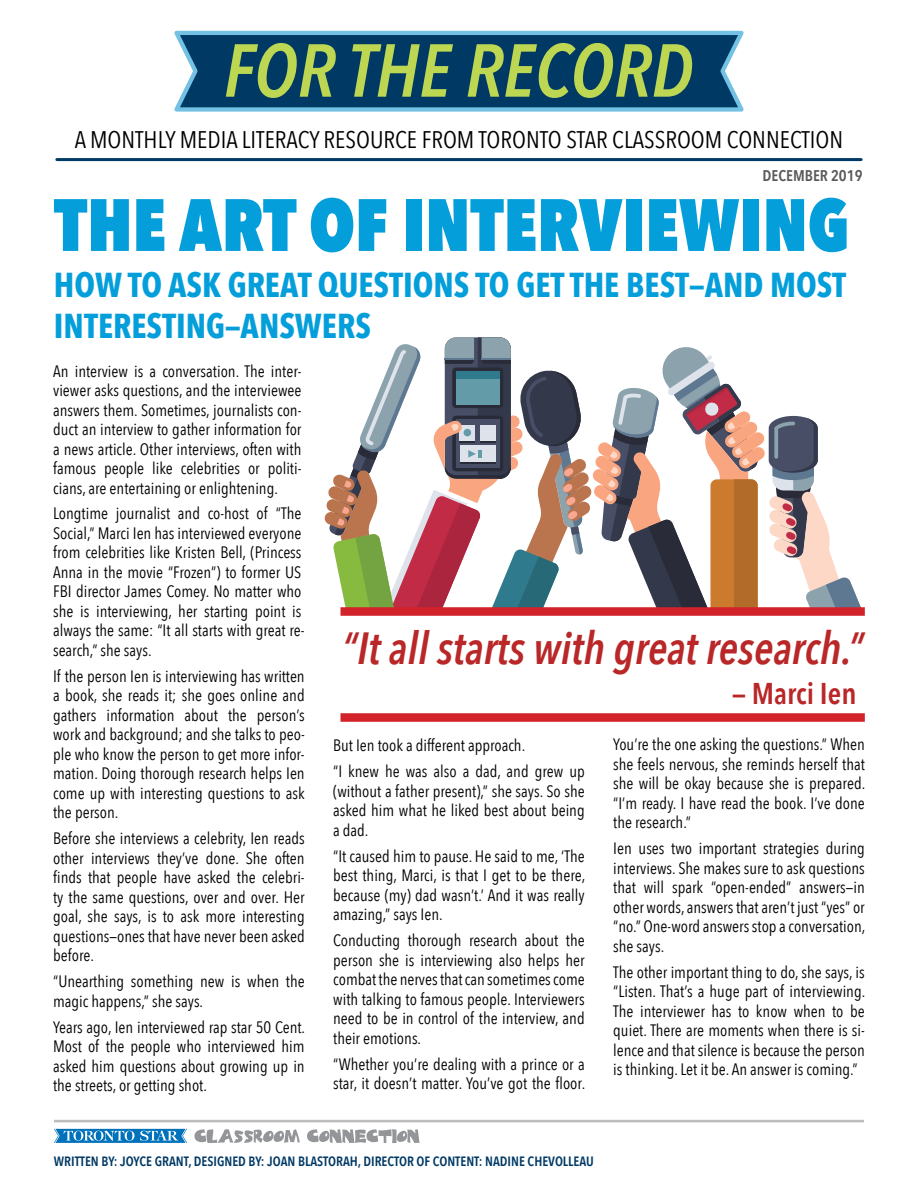
<style>
.page{position:relative;width:918px;height:1188px;background:#fff}
.page>*{position:absolute;margin:0;border:0;box-sizing:border-box;transform-origin:0 0}
.t1{font:italic 600 74.1px "Avenir Next Condensed";color:#bdd753}
.t2{font:800 73.2px "Avenir Next Condensed";color:#049fdb}
.t3{font:italic 600 45px "Avenir Next Condensed";color:#ba2728}
.t4{font:700 34.5px/41.4px "Avenir Next Condensed";color:#049fdb}
.t5{font:600 30px "Avenir Next Condensed";color:#ba2728}
.t6{font:24px "Avenir Next Condensed";color:#000}
.t7{font:16.5px/19.5px "Avenir Next Condensed";color:#000;text-align:justify}
.t8{font:600 15.45px "Avenir Next Condensed";color:#595959}
.t9{font:600 13.5px "Avenir Next Condensed";color:#003964}
</style>
<div class="page">
<svg style="left:325px;top:337px;width:536px;height:270px"></svg>
<div style="left:340px;top:607px;width:525px;height:9px;background:#d2232a"></div>
<div style="left:340px;top:713px;width:525px;height:9px;background:#d2232a"></div>
<hr style="left:54px;top:1120px;width:810px;height:2px;background:#bdbdbd">
<svg style="left:195px;top:1129px;width:105px;height:14px"></svg>
<svg style="left:307px;top:1129px;width:112px;height:14px"></svg>
<svg style="left:54px;top:1129px;width:133px;height:14px;background:#3e94cc"></svg>
<hr style="left:57px;top:158px;width:804px;height:3px;background:#003964">
<svg style="left:174px;top:30px;width:570px;height:82px;background:#19527a"></svg>
<h1 class="t1" style="left:223px;top:26px;width:471px">For the Record</h1>
<h3 class="t6" style="left:75px;top:120px;width:29px">A monthly</h3>
<h3 class="t6" style="left:180px;top:120px;width:346px">m edia literacy resou rce from Toronto</h3>
<h3 class="t6" style="left:566px;top:120px;width:69px">Star Class</h3>
<h3 class="t6" style="left:665px;top:120px;width:27px">room</h3>
<h3 class="t6" style="left:727px;top:120px;width:75px">Conn ection</h3>
<p class="t8" style="left:763px;top:162px;width:102px">DECEMBER 2019</p>
<h2 class="t2" style="left:54px;top:180px;width:797px">THE ART OF INTERVIEWING</h2>
<h3 class="t4" style="left:54px;top:264px;width:794px">HOW TO ASK GREAT QUESTIONS TO GET THE BEST—AND MOST<br>INTERESTING—ANSWERS</h3>
<p class="t7" style="left:53px;top:360px;width:250px">An interview is a conversation. The inter&shy;viewer asks questions, and the interviewee answers them. Sometimes, journalists con&shy;duct an interview to gather information for a news article. Other interviews, often with famous people like celebrities or politi&shy;cians, are entertaining or enlightening.</p>
<p class="t7" style="left:53px;top:503px;width:253px;text-align:left">Longtime journalist and co-host of “The Social,” Marci Ien has interviewed everyone from celebrities like Kristen Bell, (Princess Anna in the movie “Frozen”) to former US FBI director James Comey. No matter who she is interviewing, her starting point is always the same: “It all starts with great re&shy;search,” she says.</p>
<p class="t7" style="left:53px;top:666px;width:253px">If the person Ien is interviewing has written a book, she reads it; she goes online and gathers information about the person’s work and background; and she talks to peo&shy;ple who know the person to get more infor&shy;mation. Doing thorough research helps Ien come up with interesting questions to ask the person.</p>
<p class="t7" style="left:53px;top:828px;width:253px">Before she interviews a celebrity, Ien reads other interviews they’ve done. She often finds that people have asked the celebri&shy;ty the same questions, over and over. Her goal, she says, is to ask more interesting questions—ones that have never been asked before.</p>
<p class="t7" style="left:53px;top:971px;width:253px">“Unearthing something new is when the magic happens,” she says.</p>
<p class="t7" style="left:53px;top:1016px;width:254px">Years ago, Ien interviewed rap star 50 Cent.<br>Most of the people who interviewed him asked him questions about growing up in the streets, or getting shot.</p>
<h3 class="t3" style="left:342px;top:621px;width:523px">“It all starts with great research.”</h3>
<h3 class="t5" style="left:732px;top:667px;width:126px">— MARCI IEN</h3>
<p class="t7" style="left:333px;top:732px;width:253px;line-height:26px">But Ien took a different approach.<br>“I knew he was also a dad, and grew up</p>
<p class="t7" style="left:333px;top:780px;width:253px">(without a father present),” she says. So she asked him what he liked best about being a dad.</p>
<p class="t7" style="left:333px;top:845px;width:254px">“It caused him to pause. He said to me, ‘The best thing, Marci, is that I get to be there, because (my) dad wasn’t.’ And it was really amazing,” says Ien.</p>
<p class="t7" style="left:333px;top:930px;width:253px">Conducting thorough research about the person she is interviewing also helps her combat the nerves that can sometimes come with talking to famous people. Interviewers need to be in control of the interview, and their emotions.</p>
<p class="t7" style="left:333px;top:1053px;width:254px">“Whether you’re dealing with a prince or a star, it doesn’t matter. You’ve got the floor.</p>
<p class="t7" style="left:613px;top:734px;width:254px">You’re the one asking the questions.” When she feels nervous, she reminds herself that she will be okay because she is prepared. “I’m ready. I have read the book. I’ve done the research.”</p>
<p class="t7" style="left:613px;top:838px;width:254px">Ien uses two important strategies during interviews. She makes sure to ask questions that will spark “open-ended” answers—in other words, answers that aren’t just “yes” or “no.” One-word answers stop a conversation, she says.</p>
<p class="t7" style="left:613px;top:961px;width:254px">The other important thing to do, she says, is “Listen. That’s a huge part of interviewing.<br>The interviewer has to know when to be quiet. There are moments when there is si&shy;lence and that silence is because the person is thinking. Let it be. An answer is coming.”</p>
<p class="t9" style="left:54px;top:1150px;width:541px">WRITTEN BY: JOYCE GRANT, DESIG NED BY: JOAN BLASTORAH, DIRECTOR OF CONTENT: NADI NE CHEVOLLEAU</p>
</div>
